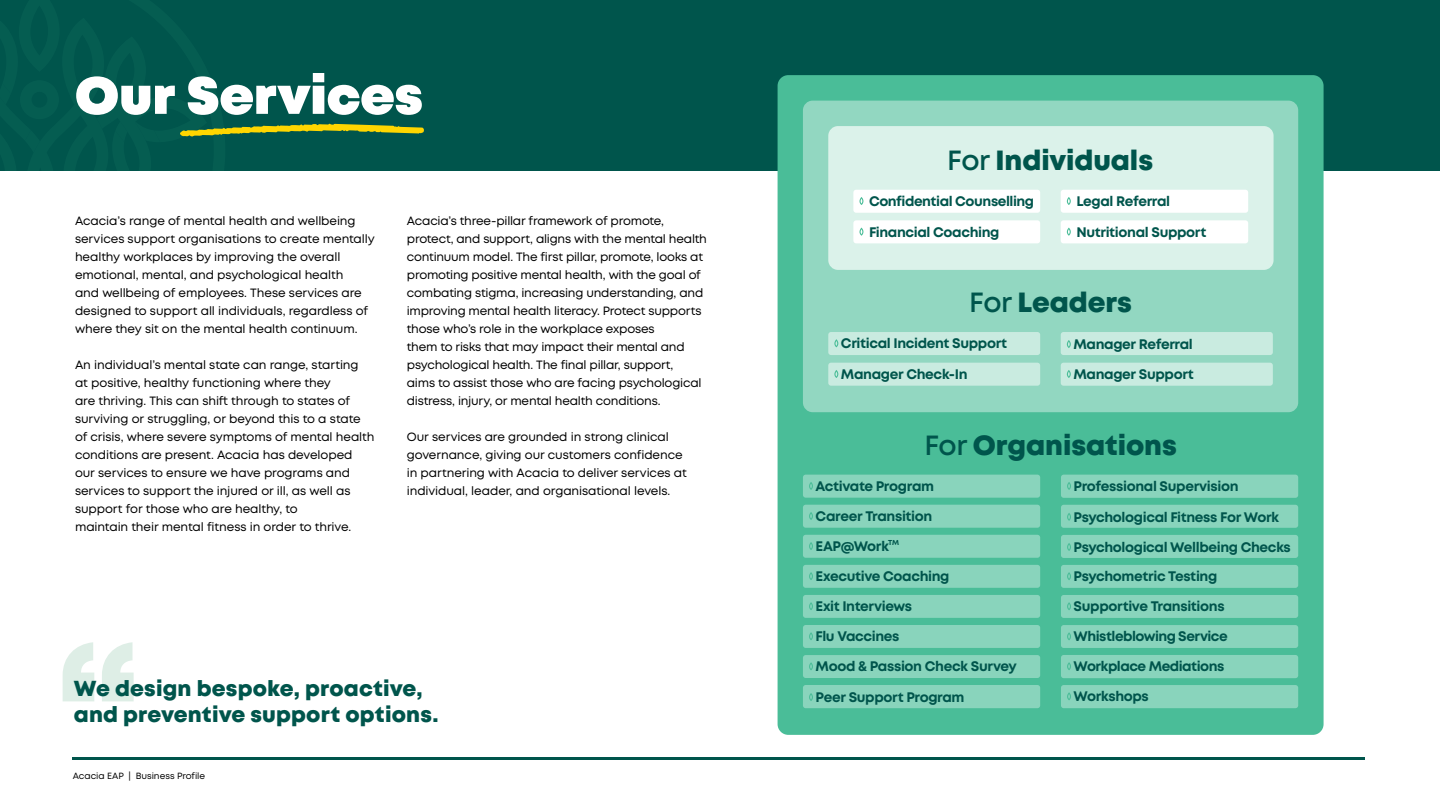
<style>
.page{position:relative;width:1440px;height:810px;background:#fff}
.page>*{position:absolute;margin:0;border:0;box-sizing:border-box;transform-origin:0 0}
.t1{font:900 52.05px "Mont";color:#fff}
.t2{font:800 27.75px "Mont";letter-spacing:-.005em;color:#00554c}
.t3{font:800 21.67px/25px "Mont";letter-spacing:.01em;color:#00554c}
.t4{font:700 13.88px/30px "Mont";letter-spacing:-.025em;color:#00554c}
.t5{font:12px/18px "Mont";letter-spacing:-.01em;color:#000}
.t6{font:9px "Mont";letter-spacing:-.005em;color:#000}
.s1{font-weight:600}
</style>
<div class="page">
<div style="left:0;top:0;width:1440px;height:171px;background:#00554c"></div>
<svg style="left:180px;top:123px;width:244px;height:14px"></svg>
<svg style="left:63px;top:642px;width:71px;height:59px"></svg>
<hr style="left:73px;top:758px;width:1292px;height:2px;background:#00554c">
<div style="left:778px;top:75px;width:546px;height:660px;background:#4abd98;border-radius:11px"></div>
<div style="left:803px;top:685px;width:237px;height:23px;background:#89d4bc;border-radius:3px"></div>
<svg style="left:809px;top:693px;width:4px;height:8px"></svg>
<div style="left:1061px;top:475px;width:237px;height:23px;background:#89d4bc;border-radius:3px"></div>
<svg style="left:1067px;top:482px;width:4px;height:8px"></svg>
<div style="left:803px;top:595px;width:237px;height:23px;background:#89d4bc;border-radius:3px"></div>
<svg style="left:809px;top:602px;width:4px;height:8px"></svg>
<div style="left:803px;top:625px;width:237px;height:23px;background:#89d4bc;border-radius:3px"></div>
<svg style="left:809px;top:632px;width:4px;height:8px"></svg>
<div style="left:803px;top:655px;width:237px;height:23px;background:#89d4bc;border-radius:3px"></div>
<svg style="left:809px;top:662px;width:4px;height:8px"></svg>
<div style="left:803px;top:565px;width:237px;height:23px;background:#89d4bc;border-radius:3px"></div>
<svg style="left:809px;top:572px;width:4px;height:8px"></svg>
<div style="left:803px;top:535px;width:237px;height:23px;background:#89d4bc;border-radius:3px"></div>
<svg style="left:809px;top:542px;width:4px;height:8px"></svg>
<div style="left:803px;top:505px;width:237px;height:23px;background:#89d4bc;border-radius:3px"></div>
<svg style="left:809px;top:512px;width:4px;height:8px"></svg>
<div style="left:803px;top:475px;width:237px;height:23px;background:#89d4bc;border-radius:3px"></div>
<svg style="left:809px;top:482px;width:4px;height:8px"></svg>
<div style="left:1061px;top:535px;width:237px;height:23px;background:#89d4bc;border-radius:3px"></div>
<svg style="left:1067px;top:543px;width:4px;height:8px"></svg>
<div style="left:1061px;top:505px;width:237px;height:23px;background:#89d4bc;border-radius:3px"></div>
<svg style="left:1067px;top:513px;width:4px;height:8px"></svg>
<div style="left:1061px;top:565px;width:237px;height:23px;background:#89d4bc;border-radius:3px"></div>
<svg style="left:1067px;top:572px;width:4px;height:8px"></svg>
<div style="left:1061px;top:595px;width:237px;height:23px;background:#89d4bc;border-radius:3px"></div>
<svg style="left:1067px;top:602px;width:4px;height:8px"></svg>
<div style="left:1061px;top:625px;width:237px;height:23px;background:#89d4bc;border-radius:3px"></div>
<svg style="left:1067px;top:632px;width:4px;height:8px"></svg>
<div style="left:1061px;top:655px;width:237px;height:23px;background:#89d4bc;border-radius:3px"></div>
<svg style="left:1067px;top:662px;width:4px;height:8px"></svg>
<div style="left:1061px;top:685px;width:237px;height:23px;background:#89d4bc;border-radius:3px"></div>
<svg style="left:1067px;top:692px;width:4px;height:8px"></svg>
<div style="left:803px;top:101px;width:495px;height:311px;background:#92d7c1;border-radius:10px"></div>
<div style="left:828px;top:126px;width:446px;height:144px;background:#dbf2ea;border-radius:10px"></div>
<div style="left:828px;top:363px;width:212px;height:23px;background:#c9ebe0;border-radius:3px"></div>
<svg style="left:834px;top:370px;width:4px;height:8px"></svg>
<div style="left:828px;top:332px;width:212px;height:23px;background:#c9ebe0;border-radius:3px"></div>
<svg style="left:834px;top:339px;width:4px;height:8px"></svg>
<div style="left:1061px;top:363px;width:212px;height:23px;background:#c9ebe0;border-radius:3px"></div>
<svg style="left:1067px;top:370px;width:4px;height:8px"></svg>
<div style="left:1061px;top:332px;width:212px;height:23px;background:#c9ebe0;border-radius:3px"></div>
<svg style="left:1067px;top:340px;width:4px;height:8px"></svg>
<div style="left:853px;top:220px;width:187px;height:23px;background:#fff;border-radius:3px"></div>
<svg style="left:860px;top:228px;width:3px;height:8px"></svg>
<div style="left:853px;top:190px;width:187px;height:23px;background:#fff;border-radius:3px"></div>
<svg style="left:860px;top:197px;width:3px;height:8px"></svg>
<div style="left:1061px;top:220px;width:187px;height:23px;background:#fff;border-radius:3px"></div>
<svg style="left:1067px;top:228px;width:4px;height:8px"></svg>
<div style="left:1061px;top:190px;width:187px;height:23px;background:#fff;border-radius:3px"></div>
<svg style="left:1067px;top:197px;width:4px;height:8px"></svg>
<h1 class="t1" style="left:75px;top:62px;width:349px">Our Services</h1>
<p class="t5" style="left:75px;top:212px;width:301px">Acacia’s range of mental health and wellbeing services support organisations to create mentally healthy workplaces by improving the overall emotional, mental, and psychological health<br>and wellbeing of employees. These services are designed to support all individuals, regardless of where they sit on the mental health continuum.</p>
<p class="t5" style="left:75px;top:356px;width:301px">An individual’s mental state can range, starting at positive, healthy functioning where they<br>are thriving. This can shift through to states of surviving or struggling, or beyond this to a state of crisis, where severe symptoms of mental health conditions are present. Acacia has developed our services to ensure we have programs and services to support the injured or ill, as well as support for those who are healthy, to<br>maintain their mental fitness in order to thrive.</p>
<p class="t5" style="left:407px;top:212px;width:302px">Acacia’s three-pillar framework of promote, protect, and support, aligns with the mental health continuum model. The first pillar, promote, looks at promoting positive mental health, with the goal of combating stigma, increasing understanding, and improving mental health literacy. Protect supports those who’s role in the workplace exposes<br>them to risks that may impact their mental and psychological health. The final pillar, support,<br>aims to assist those who are facing psychological distress, injury, or mental health conditions.</p>
<p class="t5" style="left:407px;top:428px;width:282px">Our services are grounded in strong clinical governance, giving our customers confidence in partnering with Acacia to deliver services at individual, leader, and organisational levels.</p>
<h3 class="t3" style="left:74px;top:677px;width:366px">We design bespoke, proactive, and preventive support options.</h3>
<p class="t6" style="left:73px;top:770px;width:134px">Acacia EAP | Business Profile</p>
<h2 class="t2" style="left:947px;top:142px;width:208px"><span class="s1">For</span> Individuals</h2>
<p class="t4" style="left:869px;top:186px;width:167px">Confidential Counselling</p>
<p class="t4" style="left:869px;top:217px;width:132px">Financial Coaching</p>
<p class="t4" style="left:1076px;top:186px;width:95px">Legal Referral</p>
<p class="t4" style="left:1076px;top:217px;width:132px">Nutritional Support</p>
<h2 class="t2" style="left:969px;top:285px;width:164px"><span class="s1">For</span> Leaders</h2>
<p class="t4" style="left:841px;top:328px;width:168px">Critical Incident Support</p>
<p class="t4" style="left:841px;top:359px;width:128px">Manager Check-In</p>
<p class="t4" style="left:1073px;top:329px;width:121px">Manager Referral</p>
<p class="t4" style="left:1073px;top:359px;width:122px">Manager Support</p>
<h2 class="t2" style="left:924px;top:427px;width:254px"><span class="s1">For</span> Organisations</h2>
<p class="t4" style="left:816px;top:471px;width:120px">Activate Program</p>
<p class="t4" style="left:816px;top:501px;width:118px">Career Transition</p>
<p class="t4" style="left:816px;top:531px;width:85px">EAP@Work<sup>TM</sup></p>
<p class="t4" style="left:816px;top:561px;width:135px">Executive Coaching</p>
<p class="t4" style="left:816px;top:591px;width:203px">Exit Interviews<br>Flu Vaccines<br>Mood &amp; Passion Check Survey</p>
<p class="t4" style="left:816px;top:682px;width:151px">Peer Support Program</p>
<p class="t4" style="left:1074px;top:471px;width:167px">Professional Supervision</p>
<p class="t4" style="left:1074px;top:502px;width:207px">Psychological Fitness For Work</p>
<p class="t4" style="left:1074px;top:532px;width:219px">Psychological Wellbeing Checks</p>
<p class="t4" style="left:1074px;top:561px;width:156px">Psychometric Testing<br>Supportive Transitions<br>Whistleblowing Service<br>Workplace Mediations<br>Workshops</p>
</div>
